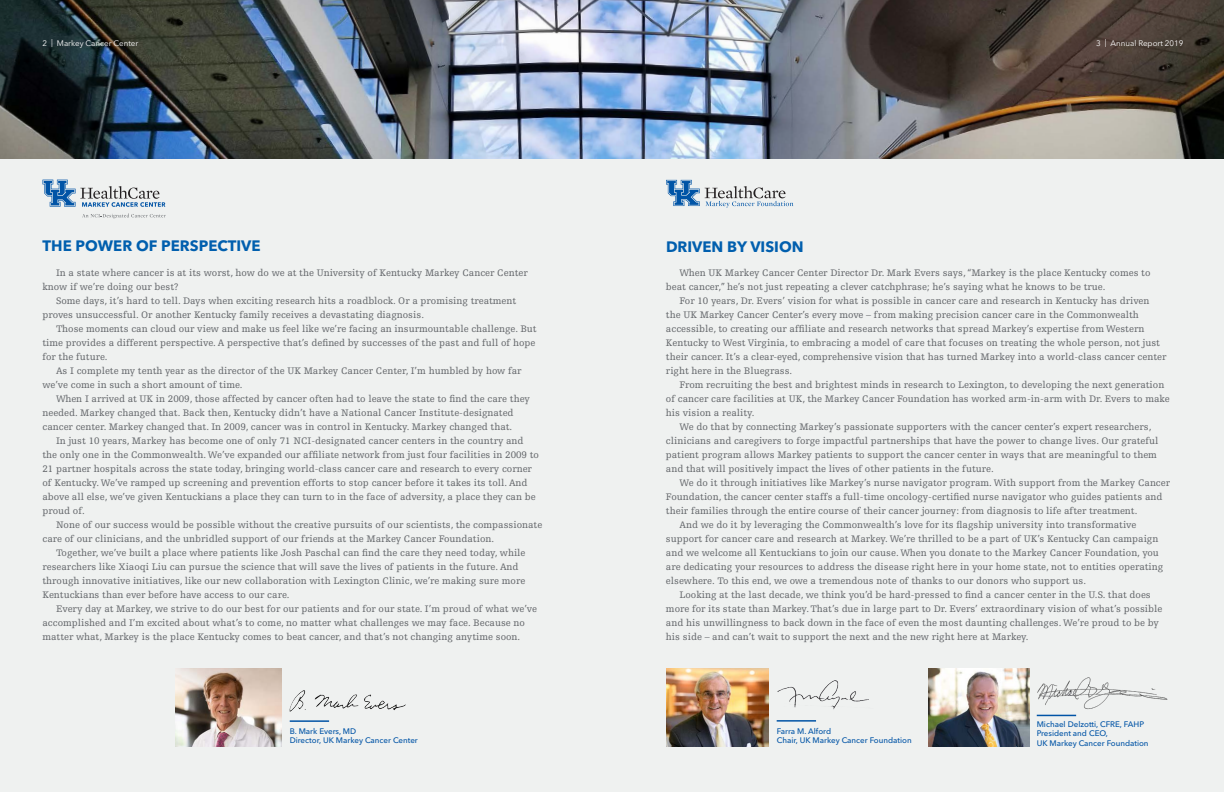
<style>
.page{position:relative;width:1224px;height:792px;background:#fff}
.page>*{position:absolute;margin:0;border:0;box-sizing:border-box;transform-origin:0 0}
.t1{font:700 15px "Avenir Next LT Pro";color:#015fae}
.t2{font:10px/14px "Egyptienne FLT Std";color:#63666a}
.t3{font:500 8px/9.6px "Avenir Next LT Pro";color:#0154a6}
.t4{font:8px "Avenir Next LT Pro";color:#fff}
</style>
<div class="page">
<div style="left:0;top:121px;width:1224px;height:671px;background:#eff1f0"></div>
<img style="left:176px;top:668px;width:105px;height:78px">
<img style="left:0;top:0;width:1224px;height:158px">
<svg style="left:43px;top:180px;width:122px;height:27px"></svg>
<svg style="left:82px;top:213px;width:84px;height:5px"></svg>
<svg style="left:666px;top:180px;width:127px;height:28px"></svg>
<img style="left:290px;top:690px;width:115px;height:22px">
<hr style="left:290px;top:720px;width:39px;height:2px;background:#0154a6">
<hr style="left:777px;top:720px;width:39px;height:2px;background:#0154a6">
<img style="left:777px;top:680px;width:92px;height:30px">
<img style="left:666px;top:668px;width:102px;height:78px">
<img style="left:928px;top:668px;width:101px;height:78px">
<img style="left:1037px;top:677px;width:131px;height:33px">
<hr style="left:1037px;top:715px;width:39px;height:1px;background:#0154a6">
<p class="t4" style="left:42px;top:39px;width:97px">2 | Markey Cancer Center</p>
<p class="t4" style="left:1096px;top:39px;width:89px">3 | Annual Report 2019</p>
<p class="t1" style="left:42px;top:237px;width:220px">THE POWER OF PERSPECTIVE</p>
<p class="t1" style="left:666px;top:237px;width:139px">DRIVEN BY VISION</p>
<p class="t2" style="left:42px;top:266px;width:487px;text-indent:14px">In a state where cancer is at its worst, how do we at the University of Kentucky Markey Cancer Center know if we’re doing our best?</p>
<p class="t2" style="left:42px;top:294px;width:475px;text-indent:14px">Some days, it’s hard to tell. Days when exciting research hits a roadblock. Or a promising treatment proves unsuccessful. Or another Kentucky family receives a devastating diagnosis.</p>
<p class="t2" style="left:42px;top:322px;width:496px;text-indent:14px">Those moments can cloud our view and make us feel like we’re facing an insurmountable challenge. But time provides a different perspective. A perspective that’s defined by successes of the past and full of hope for the future.</p>
<p class="t2" style="left:42px;top:364px;width:481px;text-indent:14px">As I complete my tenth year as the director of the UK Markey Cancer Center, I’m humbled by how far we’ve come in such a short amount of time.</p>
<p class="t2" style="left:42px;top:392px;width:489px;text-indent:14px">When I arrived at UK in 2009, those affected by cancer often had to leave the state to find the care they needed. Markey changed that. Back then, Kentucky didn’t have a National Cancer Institute-designated cancer center. Markey changed that. In 2009, cancer was in control in Kentucky. Markey changed that.</p>
<p class="t2" style="left:42px;top:434px;width:498px;text-indent:14px">In just 10 years, Markey has become one of only 71 NCI-designated cancer centers in the country and the only one in the Commonwealth. We’ve expanded our affiliate network from just four facilities in 2009 to 21 partner hospitals across the state today, bringing world-class cancer care and research to every corner of Kentucky. We’ve ramped up screening and prevention efforts to stop cancer before it takes its toll. And above all else, we’ve given Kentuckians a place they can turn to in the face of adversity, a place they can be proud of.</p>
<p class="t2" style="left:42px;top:518px;width:501px;text-indent:14px">None of our success would be possible without the creative pursuits of our scientists, the compassionate care of our clinicians, and the unbridled support of our friends at the Markey Cancer Foundation.</p>
<p class="t2" style="left:42px;top:546px;width:484px;text-indent:14px">Together, we’ve built a place where patients like Josh Paschal can find the care they need today, while researchers like Xiaoqi Liu can pursue the science that will save the lives of patients in the future. And through innovative initiatives, like our new collaboration with Lexington Clinic, we’re making sure more Kentuckians than ever before have access to our care.</p>
<p class="t2" style="left:42px;top:602px;width:496px;text-indent:14px">Every day at Markey, we strive to do our best for our patients and for our state. I’m proud of what we’ve accomplished and I’m excited about what’s to come, no matter what challenges we may face. Because no matter what, Markey is the place Kentucky comes to beat cancer, and that’s not changing anytime soon.</p>
<p class="t2" style="left:666px;top:266px;width:486px;text-indent:14px">When UK Markey Cancer Center Director Dr. Mark Evers says, “Markey is the place Kentucky comes to beat cancer,” he’s not just repeating a clever catchphrase; he’s saying what he knows to be true.</p>
<p class="t2" style="left:666px;top:294px;width:502px;text-indent:14px">For 10 years, Dr. Evers’ vision for what is possible in cancer care and research in Kentucky has driven the UK Markey Cancer Center’s every move – from making precision cancer care in the Commonwealth accessible, to creating our affiliate and research networks that spread Markey’s expertise from Western Kentucky to West Virginia, to embracing a model of care that focuses on treating the whole person, not just their cancer. It’s a clear-eyed, comprehensive vision that has turned Markey into a world-class cancer center right here in the Bluegrass.</p>
<p class="t2" style="left:666px;top:378px;width:505px;text-indent:14px">From recruiting the best and brightest minds in research to Lexington, to developing the next generation of cancer care facilities at UK, the Markey Cancer Foundation has worked arm-in-arm with Dr. Evers to make his vision a reality.</p>
<p class="t2" style="left:666px;top:420px;width:494px;text-indent:14px">We do that by connecting Markey’s passionate supporters with the cancer center’s expert researchers, clinicians and caregivers to forge impactful partnerships that have the power to change lives. Our grateful patient program allows Markey patients to support the cancer center in ways that are meaningful to them and that will positively impact the lives of other patients in the future.</p>
<p class="t2" style="left:666px;top:476px;width:506px;text-indent:14px">We do it through initiatives like Markey’s nurse navigator program. With support from the Markey Cancer<br>Foundation, the cancer center staffs a full-time oncology-certified nurse navigator who guides patients and their families through the entire course of their cancer journey: from diagnosis to life after treatment.</p>
<p class="t2" style="left:666px;top:518px;width:499px;text-indent:14px">And we do it by leveraging the Commonwealth’s love for its flagship university into transformative support for cancer care and research at Markey. We’re thrilled to be a part of UK’s Kentucky Can campaign and we welcome all Kentuckians to join our cause. When you donate to the Markey Cancer Foundation, you are dedicating your resources to address the disease right here in your home state, not to entities operating elsewhere. To this end, we owe a tremendous note of thanks to our donors who support us.</p>
<p class="t2" style="left:666px;top:588px;width:498px;text-indent:14px">Looking at the last decade, we think you’d be hard-pressed to find a cancer center in the U.S. that does more for its state than Markey. That’s due in large part to Dr. Evers’ extraordinary vision of what’s possible and his unwillingness to back down in the face of even the most daunting challenges. We’re proud to be by his side – and can’t wait to support the next and the new right here at Markey.</p>
<p class="t3" style="left:290px;top:726px;width:68px">B. Mark Evers, MD</p>
<p class="t3" style="left:290px;top:736px;width:130px">Director, UK Markey Cancer Center</p>
<p class="t3" style="left:777px;top:726px;width:56px">Farra M. Alford</p>
<p class="t3" style="left:777px;top:736px;width:136px">Chair, UK Markey Cancer Foundation</p>
<p class="t3" style="left:1037px;top:719px;width:109px">Michael Delzotti, CFRE, FAHP</p>
<p class="t3" style="left:1037px;top:729px;width:113px">President and CEO,<br>UK Markey Cancer Foundation</p>
</div>
